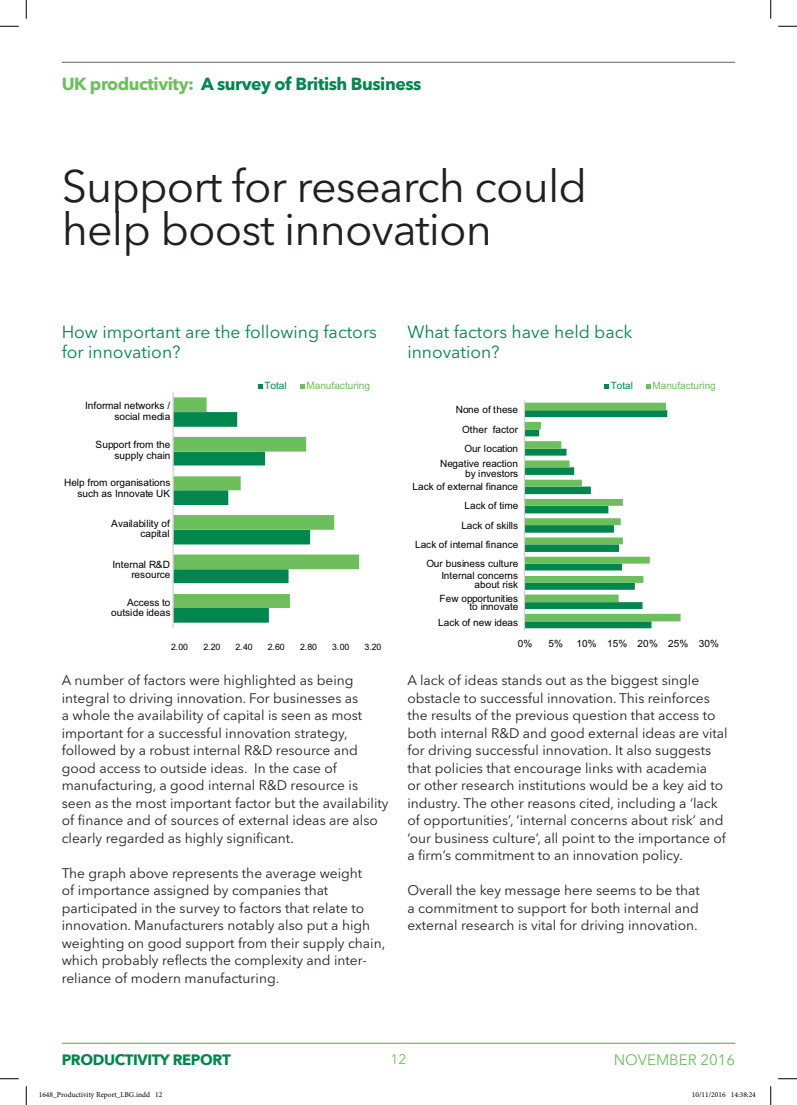
<style>
.page{position:relative;width:797px;height:1105px;background:#fff}
.page>*{position:absolute;margin:0;border:0;box-sizing:border-box;transform-origin:0 0}
.t1{font:45px/42.5px "Avenir Next LT Pro";letter-spacing:-.02em;color:#231f20}
.t2{font:17.5px/20px "Avenir Next LT Pro";color:#03854e}
.t3{font:700 17.5px "Avenir Next LT Pro";letter-spacing:-.025em;color:#03854e}
.t4{font:700 15px "Avenir Next LT Pro";letter-spacing:-.025em;color:#03854e}
.t5{font:15px "Avenir Next LT Pro";color:#6dbf5d}
.t6{font:13.75px/17.5px "Avenir Next LT Pro";color:#231f20}
.t7{font:13.75px "Avenir Next LT Pro";color:#6dbf5d}
.t8{font:10px/10px "Arial";letter-spacing:.005em;color:#000001;text-align:right}
.t9{font:10px "Arial";color:#6dbf5d}
.t10{font:10px "Arial";color:#03854e}
.t11{font:8.75px "Arial";letter-spacing:-.03em;color:#000001}
.t12{font:7.5px "Minion Pro";color:#000}
.s1{color:#6dbf5d}
</style>
<div class="page">
<hr style="left:62px;top:1043px;width:673px;height:1px;background:#6dbf5d">
<hr style="left:62px;top:62px;width:673px;height:1px;background:#7b858a">
<svg style="left:174px;top:608px;width:95px;height:15px"></svg>
<svg style="left:174px;top:397px;width:185px;height:211px"></svg>
<hr style="left:172px;top:392px;width:2px;height:236px;background:#d0d1d1">
<svg style="left:258px;top:384px;width:4px;height:5px"></svg>
<svg style="left:300px;top:384px;width:4px;height:5px"></svg>
<svg style="left:604px;top:384px;width:4px;height:5px"></svg>
<svg style="left:646px;top:384px;width:4px;height:5px"></svg>
<svg style="left:525px;top:403px;width:155px;height:225px"></svg>
<hr style="left:524px;top:400px;width:1px;height:231px;background:#d0d1d1">
<svg style="left:0;top:25px;width:19px;height:2px"></svg>
<svg style="left:778px;top:25px;width:19px;height:2px"></svg>
<svg style="left:0;top:1078px;width:19px;height:1px"></svg>
<svg style="left:778px;top:1078px;width:19px;height:1px"></svg>
<svg style="left:25px;top:0;width:2px;height:19px"></svg>
<svg style="left:25px;top:1086px;width:2px;height:19px"></svg>
<svg style="left:770px;top:0;width:1px;height:19px"></svg>
<svg style="left:770px;top:1086px;width:1px;height:19px"></svg>
<p class="t3" style="left:62px;top:73px;width:361px"><span class="s1">UK productivity:</span> A survey of British Business</p>
<h1 class="t1" style="left:62px;top:165px;width:527px">Support for research could help boost innovation</h1>
<p class="t2" style="left:62px;top:322px;width:317px">How important are the following factors for innovation?</p>
<p class="t2" style="left:407px;top:322px;width:227px">What factors have held back innovation?</p>
<p class="t10" style="left:264px;top:379px;width:24px">Total</p>
<p class="t9" style="left:306px;top:379px;width:65px">Manufacturing</p>
<p class="t10" style="left:610px;top:379px;width:24px">Total</p>
<p class="t9" style="left:652px;top:379px;width:65px">Manufacturing</p>
<p class="t8" style="left:85px;top:400px;width:87px;line-height:11.4px">Informal networks / social media</p>
<p class="t8" style="left:456px;top:405px;width:64px">None of these</p>
<p class="t8" style="left:462px;top:424px;width:57px">Other factor</p>
<p class="t8" style="left:96px;top:439px;width:76px;line-height:11.4px">Support from the supply chain</p>
<p class="t8" style="left:64px;top:477px;width:108px;line-height:11.4px">Help from organisations such as Innovate UK</p>
<p class="t8" style="left:464px;top:443px;width:55px">Our location</p>
<p class="t8" style="left:440px;top:459px;width:80px">Negative reaction by investors</p>
<p class="t8" style="left:412px;top:482px;width:107px">Lack of external finance</p>
<p class="t8" style="left:464px;top:501px;width:55px">Lack of time</p>
<p class="t8" style="left:111px;top:519px;width:60px">Availability of capital</p>
<p class="t8" style="left:461px;top:520px;width:58px">Lack of skills</p>
<p class="t8" style="left:415px;top:539px;width:105px">Lack of internal finance</p>
<p class="t8" style="left:112px;top:559px;width:59px">Internal R&amp;D resource</p>
<p class="t8" style="left:137px;top:597px;width:35px;rotate:-90deg">Lack of</p>
<p class="t8" style="left:111px;top:597px;width:61px">Access to outside ideas</p>
<p class="t8" style="left:426px;top:559px;width:93px">Our business culture</p>
<p class="t8" style="left:441px;top:572px;width:78px;line-height:8.8px">Internal concerns about risk</p>
<p class="t8" style="left:439px;top:594px;width:80px;line-height:8.8px">Few opportunities to innovate</p>
<p class="t8" style="left:438px;top:617px;width:81px">Lack of new ideas</p>
<p class="t11" style="left:171px;top:641px;width:18px">2.00</p>
<p class="t11" style="left:203px;top:641px;width:18px">2.20</p>
<p class="t11" style="left:236px;top:641px;width:18px">2.40</p>
<p class="t11" style="left:268px;top:641px;width:18px">2.60</p>
<p class="t11" style="left:300px;top:641px;width:18px">2.80</p>
<p class="t11" style="left:332px;top:641px;width:18px">3.00</p>
<p class="t11" style="left:364px;top:641px;width:18px">3.20</p>
<p class="t8" style="left:518px;top:638px;width:16px">0%</p>
<p class="t8" style="left:548px;top:638px;width:16px">5%</p>
<p class="t8" style="left:576px;top:638px;width:144px">10% 15% 20% 25% 30%</p>
<p class="t6" style="left:62px;top:672px;width:328px">A number of factors were highlighted as being integral to driving innovation. For businesses as<br>a whole the availability of capital is seen as most important for a successful innovation strategy, followed by a robust internal R&amp;D resource and good access to outside ideas. In the case of manufacturing, a good internal R&amp;D resource is seen as the most important factor but the availability of finance and of sources of external ideas are also clearly regarded as highly significant.</p>
<p class="t6" style="left:62px;top:864px;width:325px">The graph above represents the average weight<br>of importance assigned by companies that participated in the survey to factors that relate to innovation. Manufacturers notably also put a high weighting on good support from their supply chain, which probably reflects the complexity and inter&shy;reliance of modern manufacturing.</p>
<p class="t6" style="left:407px;top:672px;width:322px">A lack of ideas stands out as the biggest single obstacle to successful innovation. This reinforces the results of the previous question that access to both internal R&amp;D and good external ideas are vital for driving successful innovation. It also suggests that policies that encourage links with academia<br>or other research institutions would be a key aid to industry. The other reasons cited, including a ‘lack of opportunities’, ‘internal concerns about risk’ and ‘our business culture’, all point to the importance of a firm’s commitment to an innovation policy.</p>
<p class="t6" style="left:407px;top:882px;width:294px;text-align:justify">Overall the key message here seems to be that a commitment to support for both internal and external research is vital for driving innovation.</p>
<p class="t4" style="left:62px;top:1051px;width:170px">PRODUCTIVITY REPORT</p>
<p class="t7" style="left:390px;top:1051px;width:17px">12</p>
<p class="t5" style="left:613px;top:1051px;width:123px">NOVEMBER 2016</p>
<p class="t12" style="left:39px;top:1090px;width:125px">1648_Productivity Report_LBG.indd 12</p>
<p class="t12" style="left:692px;top:1090px;width:65px">10/11/2016 14:38:24</p>
</div>
